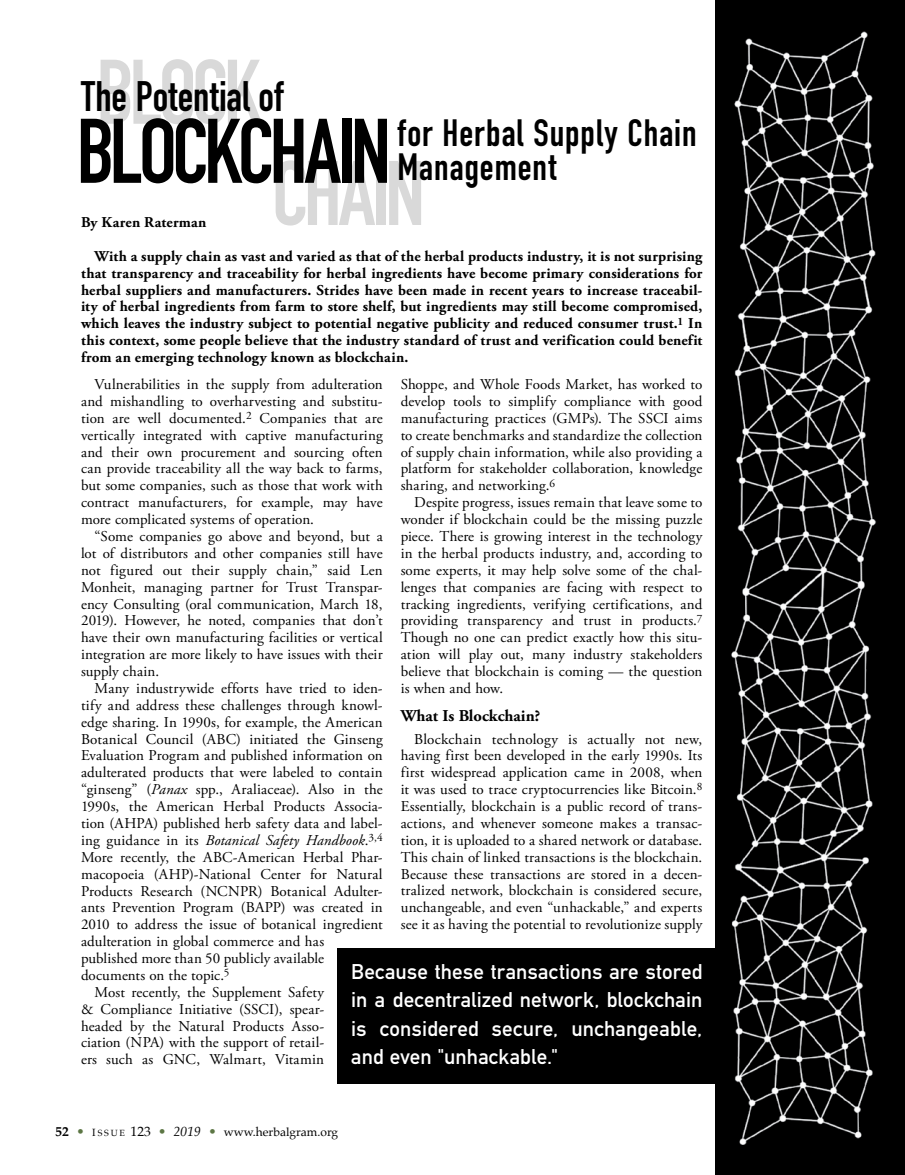
<style>
.page{position:relative;width:905px;height:1175px;background:#fff}
.page>*{position:absolute;margin:0;border:0;box-sizing:border-box;transform-origin:0 0}
.t1{font:700 90px "DIN Condensed";letter-spacing:-.055em;color:#000}
.t2{font:700 42px "DIN Condensed";letter-spacing:.005em;color:#000}
.t3{font:700 37.5px/34.5px "DIN Condensed";letter-spacing:.025em;color:#000}
.t4{font:700 21px/28.5px "DIN Alternate";letter-spacing:.005em;color:#fff;text-align:justify}
.t5{font:700 16.5px "Adobe Garamond Pro";color:#000}
.t6{font:15px/16.8px "Adobe Garamond Pro";letter-spacing:.01em;color:#000;text-align:justify}
.t7{font:700 15px/16.8px "Adobe Garamond Pro";letter-spacing:.01em;color:#000;text-align:justify}
.t8{font:italic 15px "Adobe Garamond Pro";letter-spacing:.005em;color:#000}
.t9{font:12px "Palatino";color:#000}
.s1{font-style:italic}
.s2{font-style:normal}
.s3{font-weight:700;font-size:13.5px}
.s4{font-size:13.5px;color:#5c7644}
.s5{font-size:10.5px}
.s6{font-size:9px}
.s7{font-size:13.5px}
.s8{font-style:italic;font-size:13.5px}
</style>
<div class="page">
<img style="left:716px;top:0;width:188px;height:1174px">
<div style="left:338px;top:948px;width:378px;height:135px;background:#000"></div>
<h1 class="t1" style="left:96px;top:32px;width:167px">BLOCK</h1>
<h2 class="t2" style="left:81px;top:68px;width:204px">The Potential of</h2>
<h1 class="t1" style="left:76px;top:91px;width:316px">BLOCKCHAIN</h1>
<h3 class="t3" style="left:397px;top:115px;width:301px">for Herbal Supply Chain<br>Management</h3>
<h1 class="t1" style="left:272px;top:133px;width:155px">CHAIN</h1>
<p class="t7" style="left:81px;top:214px;width:127px">By Karen Raterman</p>
<p class="t7" style="left:81px;top:248px;width:623px;text-indent:14px">With a supply chain as vast and varied as that of the herbal products industry, it is not surprising that transparency and traceability for herbal ingredients have become primary considerations for herbal suppliers and manufacturers. Strides have been made in recent years to increase traceabil&shy;ity of herbal ingredients from farm to store shelf, but ingredients may still become compromised, which leaves the industry subject to potential negative publicity and reduced consumer trust.<sup>1</sup> In this context, some people believe that the industry standard of trust and verification could benefit from an emerging technology known as blockchain.</p>
<p class="t6" style="left:81px;top:376px;width:303px;text-indent:14px">Vulnerabilities in the supply from adulteration and mishandling to overharvesting and substitu&shy;tion are well documented.<sup>2</sup> Companies that are vertically integrated with captive manufacturing and their own procurement and sourcing often can provide traceability all the way back to farms, but some companies, such as those that work with contract manufacturers, for example, may have more complicated systems of operation.</p>
<p class="t6" style="left:81px;top:528px;width:303px;text-indent:14px">“Some companies go above and beyond, but a lot of distributors and other companies still have not figured out their supply chain,” said Len Monheit, managing partner for Trust Transpar&shy;ency Consulting (oral communication, March 18, 2019). However, he noted, companies that don’t have their own manufacturing facilities or vertical integration are more likely to have issues with their supply chain.</p>
<p class="t6" style="left:95px;top:680px;width:289px">Many industrywide efforts have tried to iden-</p>
<p class="t6" style="left:81px;top:697px;width:303px">tify and address these challenges through knowl-</p>
<p class="t6" style="left:81px;top:714px;width:303px">edge sharing. In 1990s, for example, the American</p>
<p class="t6" style="left:81px;top:731px;width:303px">Botanical Council (ABC) initiated the Ginseng</p>
<p class="t6" style="left:81px;top:748px;width:303px">Evaluation Program and published information on</p>
<p class="t6" style="left:81px;top:764px;width:303px">adulterated products that were labeled to contain</p>
<p class="t6" style="left:81px;top:781px;width:303px">“ginseng” (<span class="s1">Panax</span> spp., Araliaceae). Also in the</p>
<p class="t6" style="left:81px;top:798px;width:303px">1990s, the American Herbal Products Associa-</p>
<p class="t6" style="left:81px;top:815px;width:303px">tion (AHPA) published herb safety data and label-</p>
<p class="t8" style="left:81px;top:831px;width:303px"><span class="s2">ing guidance in its</span> Botanical Safety Handbook<span class="s2">.</span><sup>3,4</sup></p>
<p class="t6" style="left:81px;top:849px;width:303px">More recently, the ABC-American Herbal Phar-</p>
<p class="t6" style="left:81px;top:866px;width:303px">macopoeia (AHP)-National Center for Natural</p>
<p class="t6" style="left:81px;top:883px;width:303px">Products Research (NCNPR) Botanical Adulter-</p>
<p class="t6" style="left:81px;top:899px;width:303px">ants Prevention Program (BAPP) was created in</p>
<p class="t6" style="left:81px;top:916px;width:303px">2010 to address the issue of botanical ingredient</p>
<p class="t6" style="left:81px;top:933px;width:245px">adulteration in global commerce and has</p>
<p class="t6" style="left:81px;top:950px;width:244px">published more than 50 publicly available</p>
<p class="t6" style="left:81px;top:967px;width:150px">documents on the topic.<sup>5</sup></p>
<p class="t6" style="left:95px;top:984px;width:231px">Most recently, the Supplement Safety</p>
<p class="t6" style="left:81px;top:1001px;width:244px">&amp; Compliance Initiative (SSCI), spear-</p>
<p class="t6" style="left:81px;top:1018px;width:244px">headed by the Natural Products Asso-</p>
<p class="t6" style="left:81px;top:1034px;width:244px">ciation (NPA) with the support of retail-</p>
<p class="t6" style="left:81px;top:1051px;width:244px">ers such as GNC, Walmart, Vitamin</p>
<p class="t6" style="left:401px;top:376px;width:303px">Shoppe, and Whole Foods Market, has worked to develop tools to simplify compliance with good manufacturing practices (GMPs). The SSCI aims to create benchmarks and standardize the collection of supply chain information, while also providing a platform for stakeholder collaboration, knowledge sharing, and networking.<sup>6</sup></p>
<p class="t6" style="left:400px;top:494px;width:303px;text-indent:14px">Despite progress, issues remain that leave some to wonder if blockchain could be the missing puzzle piece. There is growing interest in the technology in the herbal products industry, and, according to some experts, it may help solve some of the chal&shy;lenges that companies are facing with respect to tracking ingredients, verifying certifications, and providing transparency and trust in products.<sup>7<br></sup>Though no one can predict exactly how this situ&shy;ation will play out, many industry stakeholders believe that blockchain is coming — the question is when and how.</p>
<p class="t5" style="left:400px;top:706px;width:141px">What Is Blockchain?</p>
<p class="t6" style="left:400px;top:731px;width:303px;text-indent:14px">Blockchain technology is actually not new, having first been developed in the early 1990s. Its first widespread application came in 2008, when it was used to trace cryptocurrencies like Bitcoin.<sup>8<br></sup>Essentially, blockchain is a public record of trans&shy;actions, and whenever someone makes a transac&shy;tion, it is uploaded to a shared network or database.<br>This chain of linked transactions is the blockchain.<br>Because these transactions are stored in a decen&shy;tralized network, blockchain is considered secure, unchangeable, and even “unhackable,” and experts see it as having the potential to revolutionize supply</p>
<h3 class="t4" style="left:351px;top:955px;width:353px">Because these transactions are stored in a decentralized network, blockchain is considered secure, unchangeable, and even "unhackable."</h3>
<p class="t9" style="left:56px;top:1122px;width:284px"><span class="s3">52</span> <span class="s4">•</span> <span class="s5">I</span> <span class="s6">S S U E</span> <span class="s7">123</span> <span class="s4">•</span> <span class="s8">2019</span> <span class="s4">•</span> www.herbalgram.org</p>
</div>
